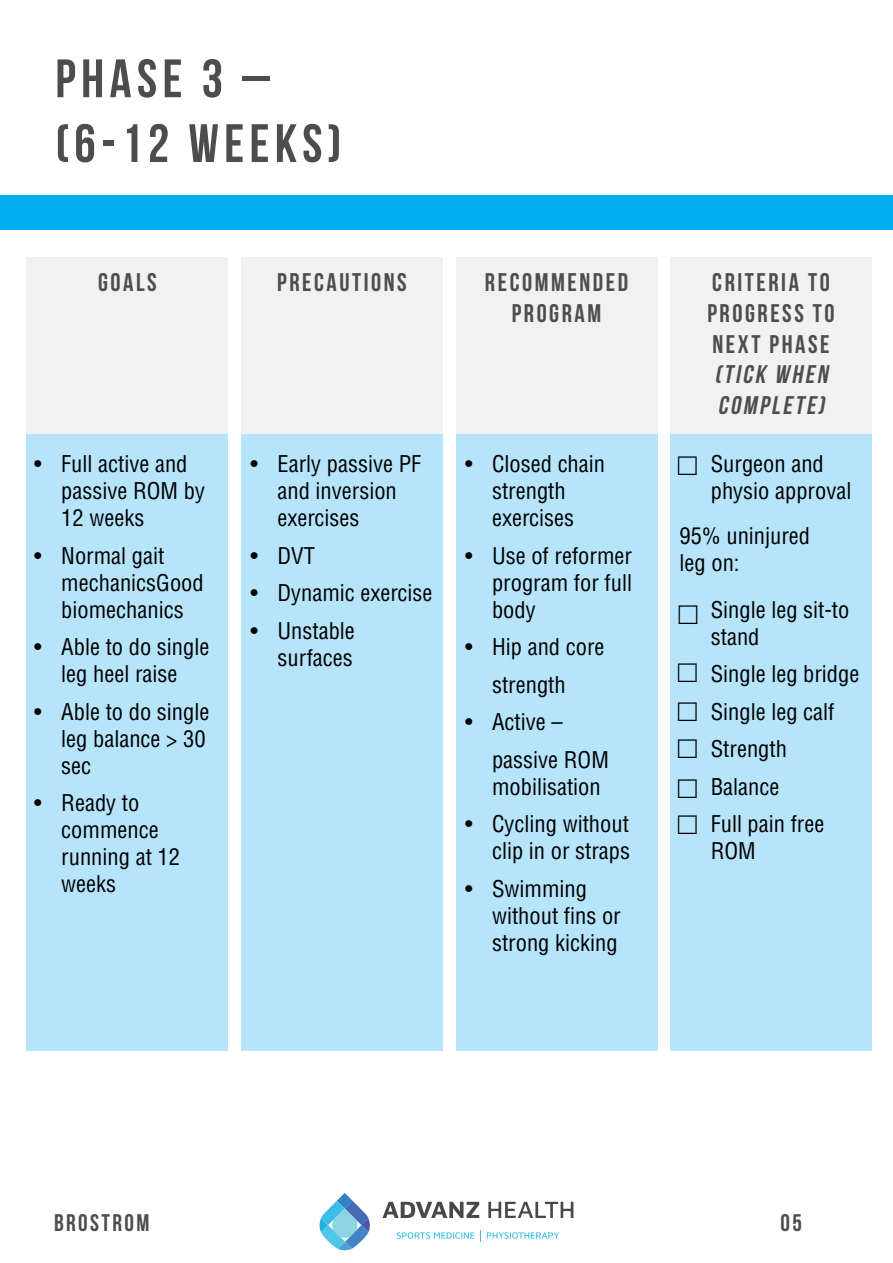
<style>
.page{position:relative;width:893px;height:1263px;background:#fff}
.page>*{position:absolute;margin:0;border:0;box-sizing:border-box;transform-origin:0 0}
.t1{font:54px/64.8px "Bebas Neue";letter-spacing:.1em;color:#4d4d4f}
.t2{font:25.5px/30.6px "Bebas Neue";letter-spacing:.1em;color:#4d4d4f;text-align:center}
.t3{font:24px "Bebas Neue";letter-spacing:.1em;color:#4d4d4f}
.t4{font:condensed 22.5px/27px "Helvetica";color:#000}
.s1{font-style:italic}
</style>
<div class="page">
<svg style="left:320px;top:1193px;width:50px;height:57px"></svg>
<svg style="left:487px;top:1232px;width:72px;height:7px"></svg>
<svg style="left:397px;top:1232px;width:77px;height:7px"></svg>
<svg style="left:382px;top:1202px;width:97px;height:16px"></svg>
<svg style="left:488px;top:1202px;width:85px;height:16px"></svg>
<div style="left:0;top:196px;width:893px;height:34px;background:#00aeef"></div>
<div style="left:27px;top:257px;width:201px;height:793px;background:#f1f1f2"></div>
<div style="left:456px;top:257px;width:201px;height:793px;background:#f1f1f2"></div>
<div style="left:241px;top:257px;width:202px;height:793px;background:#f1f1f2"></div>
<div style="left:670px;top:257px;width:202px;height:793px;background:#f1f1f2"></div>
<div style="left:670px;top:434px;width:202px;height:616px;background:#b6e4fa"></div>
<div style="left:456px;top:434px;width:201px;height:616px;background:#b6e4fa"></div>
<div style="left:241px;top:434px;width:202px;height:616px;background:#b6e4fa"></div>
<div style="left:27px;top:434px;width:201px;height:616px;background:#b6e4fa"></div>
<p class="t1" style="left:55px;top:45px;width:288px">PHASE 3 – (6-12 WEEKS)</p>
<p class="t2" style="left:98px;top:267px;width:60px">GOALS</p>
<p class="t2" style="left:277px;top:267px;width:131px">PRECAUTIONS</p>
<p class="t2" style="left:485px;top:267px;width:145px">RECOMMENDED<br>PROGRAM</p>
<p class="t2" style="left:707px;top:267px;width:129px">CRITERIA TO<br>PROGRESS TO<br>NEXT PHASE <span class="s1">(TICK WHEN<br>COMPLETE)</span></p>
<p class="t4" style="left:61px;top:450px;width:145px;text-indent:-27px">• Full active and passive ROM by<br>12 weeks</p>
<p class="t4" style="left:61px;top:542px;width:144px;text-indent:-27px">• Normal gait mechanicsGood biomechanics</p>
<p class="t4" style="left:34px;top:633px;width:177px;text-align:center">• Able to do single leg heel raise</p>
<p class="t4" style="left:61px;top:698px;width:150px;text-indent:-27px">• Able to do single leg balance &gt; 30 sec</p>
<p class="t4" style="left:61px;top:789px;width:120px;text-indent:-27px">• Ready to commence running at 12 weeks</p>
<p class="t4" style="left:277px;top:450px;width:145px;text-indent:-27px">• Early passive PF and inversion exercises</p>
<p class="t4" style="left:250px;top:542px;width:66px">• DVT</p>
<p class="t4" style="left:250px;top:579px;width:184px">• Dynamic exercise</p>
<p class="t4" style="left:250px;top:617px;width:106px;text-align:right">• Unstable surfaces</p>
<p class="t4" style="left:465px;top:450px;width:142px;text-align:center">• Closed chain strength exercises</p>
<p class="t4" style="left:492px;top:542px;width:141px;text-align:justify;text-indent:-27px">• Use of reformer program for full body</p>
<p class="t4" style="left:465px;top:628px;width:141px;line-height:37.5px;text-align:center">• Hip and core strength</p>
<p class="t4" style="left:492px;top:703px;width:118px;line-height:37.5px;text-indent:-27px">• Active – passive ROM</p>
<p class="t4" style="left:492px;top:773px;width:110px">mobilisation</p>
<p class="t4" style="left:465px;top:810px;width:167px;text-align:right">• Cycling without clip in or straps</p>
<p class="t4" style="left:492px;top:875px;width:130px;text-indent:-27px">• Swimming without fins or strong kicking</p>
<p class="t4" style="left:711px;top:450px;width:142px">Surgeon and physio approval</p>
<p class="t4" style="left:680px;top:522px;width:132px">95% uninjured leg on:</p>
<p class="t4" style="left:711px;top:596px;width:140px">Single leg sit-to stand</p>
<p class="t4" style="left:711px;top:660px;width:150px">Single leg bridge</p>
<p class="t4" style="left:711px;top:698px;width:125px">Single leg calf</p>
<p class="t4" style="left:711px;top:735px;width:78px">Strength</p>
<p class="t4" style="left:711px;top:773px;width:70px">Balance</p>
<p class="t4" style="left:711px;top:810px;width:115px">Full pain free<br>ROM</p>
<p class="t3" style="left:54px;top:1210px;width:97px">BROSTROM</p>
<p class="t3" style="left:781px;top:1210px;width:23px">05</p>
</div>
